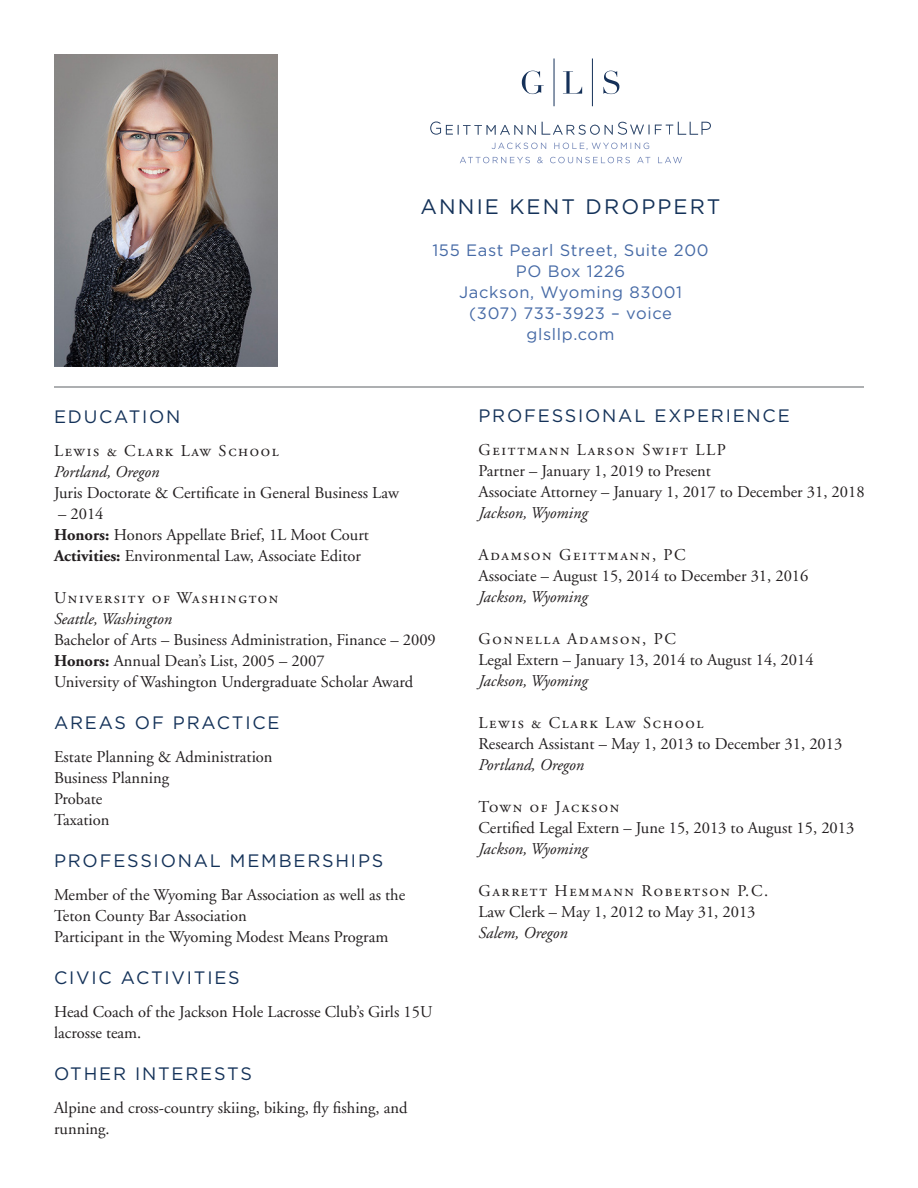
<style>
.page{position:relative;width:918px;height:1188px;background:#fff}
.page>*{position:absolute;margin:0;border:0;box-sizing:border-box;transform-origin:0 0}
.t1{font:21px "Gotham";letter-spacing:.1em;color:#143259}
.t2{font:18px "Gotham";letter-spacing:.1em;color:#143259}
.t3{font:16.5px/21px "Adobe Garamond";color:#231f20}
.t4{font:16.5px/21px "Adobe Garamond Regular SC";letter-spacing:.1em;color:#231f20}
.t5{font:16.5px "Gotham";letter-spacing:.04em;color:#466aa6}
.t6{font:italic 16.5px "Adobe Garamond";color:#231f20}
.s1{font-family:"Adobe Garamond";font-style:italic}
.s2{font-weight:700}
.s3{font-style:italic}
</style>
<div class="page">
<img style="left:54px;top:54px;width:223px;height:312px">
<hr style="left:54px;top:386px;width:810px;height:2px;background:#939598">
<svg style="left:522px;top:71px;width:97px;height:23px"></svg>
<hr style="left:554px;top:59px;width:1px;height:47px;background:#153159">
<hr style="left:592px;top:59px;width:1px;height:47px;background:#153159">
<svg style="left:430px;top:122px;width:106px;height:13px"></svg>
<svg style="left:542px;top:122px;width:169px;height:13px"></svg>
<svg style="left:460px;top:157px;width:222px;height:6px"></svg>
<svg style="left:492px;top:143px;width:157px;height:7px"></svg>
<p class="t1" style="left:421px;top:195px;width:301px">ANNIE KENT DROPPERT</p>
<p class="t5" style="left:432px;top:241px;width:278px">155 East Pearl Street, Suite 200</p>
<p class="t5" style="left:516px;top:262px;width:111px">PO Box 1226</p>
<p class="t5" style="left:459px;top:283px;width:225px">Jackson, Wyoming 83001</p>
<p class="t5" style="left:469px;top:304px;width:204px">(307) 733-3923 – voice</p>
<p class="t5" style="left:526px;top:325px;width:90px">glsllp.com</p>
<p class="t2" style="left:54px;top:406px;width:128px">EDUCATION</p>
<p class="t4" style="left:54px;top:440px;width:226px">Lewis &amp; Clark Law School<br><span class="s1">Portland, Oregon</span></p>
<p class="t3" style="left:54px;top:482px;width:346px">Juris Doctorate &amp; Certificate in General Business Law</p>
<p class="t3" style="left:54px;top:503px;width:317px">– 2014<br><span class="s2">Honors:</span> Honors Appellate Brief, 1L Moot Court</p>
<p class="t3" style="left:54px;top:545px;width:309px"><span class="s2">Activities:</span> Environmental Law, Associate Editor</p>
<p class="t4" style="left:54px;top:587px;width:226px">University of Washington<br><span class="s1">Seattle, Washington</span></p>
<p class="t3" style="left:54px;top:629px;width:383px">Bachelor of Arts – Business Administration, Finance – 2009<br><span class="s2">Honors:</span> Annual Dean’s List, 2005 – 2007<br>University of Washington Undergraduate Scholar Award</p>
<p class="t2" style="left:54px;top:712px;width:227px">AREAS OF PRACTICE</p>
<p class="t3" style="left:54px;top:746px;width:220px">Estate Planning &amp; Administration</p>
<p class="t3" style="left:54px;top:767px;width:117px">Business Planning</p>
<p class="t3" style="left:54px;top:788px;width:50px">Probate</p>
<p class="t3" style="left:54px;top:809px;width:57px">Taxation</p>
<p class="t2" style="left:54px;top:850px;width:331px">PROFESSIONAL MEMBERSHIPS</p>
<p class="t3" style="left:54px;top:884px;width:353px">Member of the Wyoming Bar Association as well as the<br>Teton County Bar Association</p>
<p class="t3" style="left:54px;top:926px;width:336px">Participant in the Wyoming Modest Means Program</p>
<p class="t2" style="left:54px;top:967px;width:187px">CIVIC ACTIVITIES</p>
<p class="t3" style="left:54px;top:1001px;width:380px">Head Coach of the Jackson Hole Lacrosse Club’s Girls 15U lacrosse team.</p>
<p class="t2" style="left:54px;top:1063px;width:199px">OTHER INTERESTS</p>
<p class="t3" style="left:54px;top:1097px;width:355px">Alpine and cross-country skiing, biking, fly fishing, and running.</p>
<p class="t2" style="left:478px;top:406px;width:313px">PROFESSIONAL EXPERIENCE</p>
<p class="t4" style="left:478px;top:440px;width:249px">Geittmann Larson Swift LLP</p>
<p class="t3" style="left:478px;top:461px;width:234px">Partner – January 1, 2019 to Present</p>
<p class="t3" style="left:478px;top:482px;width:388px">Associate Attorney – January 1, 2017 to December 31, 2018</p>
<p class="t6" style="left:478px;top:504px;width:111px">Jackson, Wyoming</p>
<p class="t4" style="left:478px;top:545px;width:209px">Adamson Geittmann, PC</p>
<p class="t3" style="left:478px;top:566px;width:331px">Associate – August 15, 2014 to December 31, 2016<br><span class="s3">Jackson, Wyoming</span></p>
<p class="t4" style="left:478px;top:629px;width:199px">Gonnella Adamson, PC</p>
<p class="t3" style="left:478px;top:650px;width:337px">Legal Extern – January 13, 2014 to August 14, 2014</p>
<p class="t6" style="left:478px;top:672px;width:111px">Jackson, Wyoming</p>
<p class="t4" style="left:478px;top:713px;width:226px">Lewis &amp; Clark Law School</p>
<p class="t3" style="left:478px;top:734px;width:365px">Research Assistant – May 1, 2013 to December 31, 2013</p>
<p class="t6" style="left:478px;top:756px;width:107px">Portland, Oregon</p>
<p class="t4" style="left:478px;top:797px;width:142px">Town of Jackson</p>
<p class="t3" style="left:478px;top:818px;width:377px">Certified Legal Extern – June 15, 2013 to August 15, 2013</p>
<p class="t6" style="left:478px;top:840px;width:111px">Jackson, Wyoming</p>
<p class="t4" style="left:478px;top:881px;width:291px">Garrett Hemmann Robertson P.C.</p>
<p class="t3" style="left:478px;top:902px;width:279px">Law Clerk – May 1, 2012 to May 31, 2013</p>
<p class="t6" style="left:478px;top:924px;width:91px">Salem, Oregon</p>
</div>
